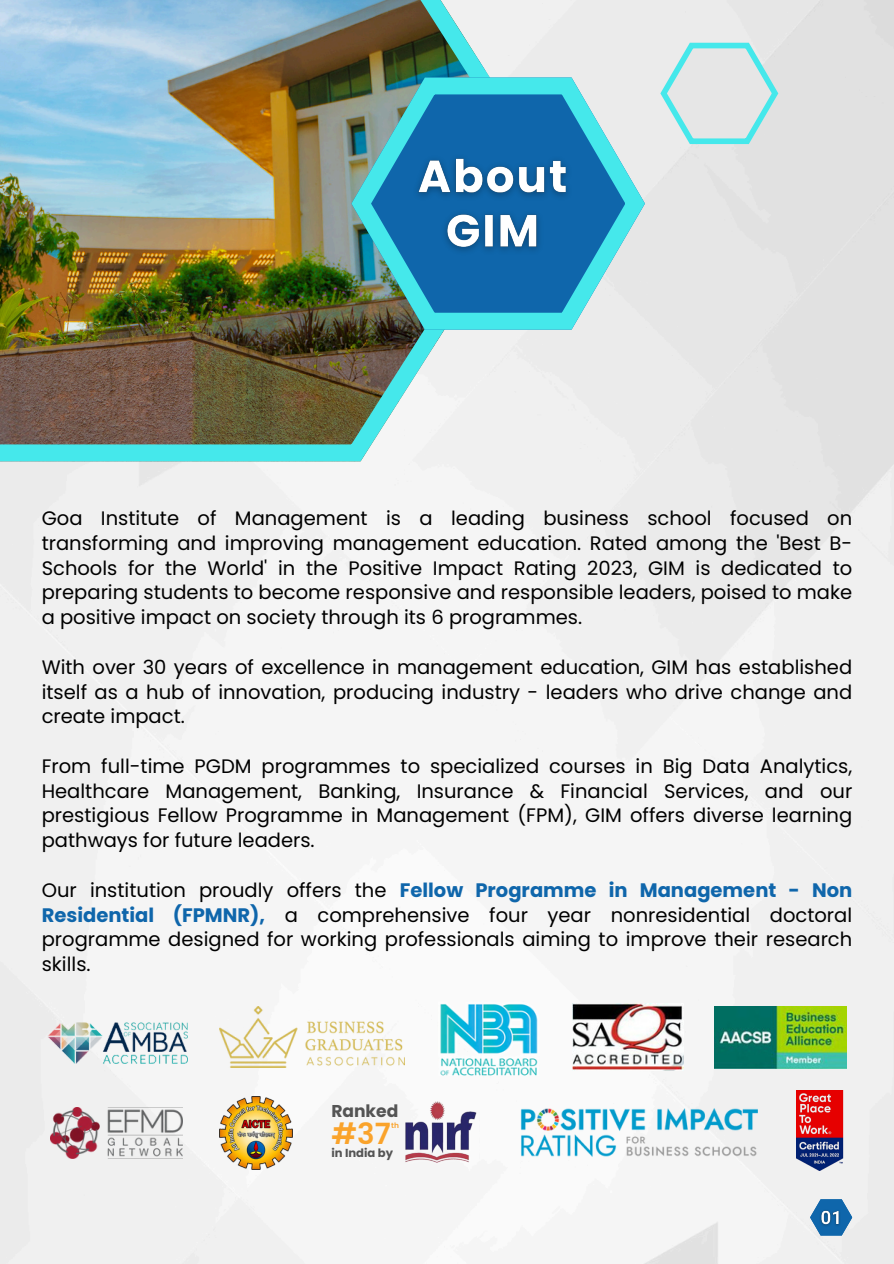
<style>
.page{position:relative;width:894px;height:1264px;background:#fff}
.page>*{position:absolute;margin:0;border:0;box-sizing:border-box;transform-origin:0 0}
.t1{font:600 29.25px "Poppins";color:#faa32b}
.t2{font:19.5px/24.8px "Poppins";color:#000;text-align:justify}
.t3{font:700 17.1px "Poppins";color:#545454}
.t4{font:700 11.55px "Poppins";color:#545454}
.t5{font:600 7.5px "Poppins";color:#faa32b}
.s1{font-weight:700;color:#0f66ab}
</style>
<div class="page">
<img style="left:0;top:0;width:893px;height:1263px">
<img style="left:0;top:0;width:547px;height:461px">
<svg style="left:351px;top:77px;width:293px;height:252px;background:#51a1bb"></svg>
<svg style="left:809px;top:1199px;width:43px;height:36px"></svg>
<svg style="left:660px;top:43px;width:118px;height:101px;background:#cde6e7"></svg>
<img style="left:436px;top:998px;width:105px;height:77px">
<img style="left:45px;top:1016px;width:143px;height:55px">
<img style="left:219px;top:1006px;width:185px;height:61px">
<img style="left:572px;top:1003px;width:111px;height:67px">
<img style="left:714px;top:1006px;width:132px;height:62px">
<img style="left:50px;top:1107px;width:132px;height:51px">
<img style="left:219px;top:1096px;width:74px;height:73px">
<img style="left:519px;top:1105px;width:238px;height:60px">
<img style="left:405px;top:1101px;width:76px;height:64px">
<img style="left:796px;top:1090px;width:47px;height:80px">
<img style="left:405px;top:144px;width:177px;height:118px">
<img style="left:814px;top:1205px;width:31px;height:25px">
<p class="t2" style="left:42px;top:506px;width:811px">Goa Institute of Management is a leading business school focused on transforming and improving management education. Rated among the 'Best B-Schools for the World' in the Positive Impact Rating 2023, GIM is dedicated to preparing students to become responsive and responsible leaders, poised to make a positive impact on society through its 6 programmes.</p>
<p class="t2" style="left:42px;top:654px;width:811px">With over 30 years of excellence in management education, GIM has established itself as a hub of innovation, producing industry - leaders who drive change and create impact.</p>
<p class="t2" style="left:42px;top:753px;width:811px">From full-time PGDM programmes to specialized courses in Big Data Analytics, Healthcare Management, Banking, Insurance &amp; Financial Services, and our prestigious Fellow Programme in Management (FPM), GIM offers diverse learning pathways for future leaders.</p>
<p class="t2" style="left:42px;top:877px;width:811px">Our institution proudly offers the <span class="s1">Fellow Programme in Management - Non Residential (FPMNR),</span> a comprehensive four year nonresidential doctoral programme designed for working professionals aiming to improve their research skills.</p>
<h3 class="t3" style="left:331px;top:1098px;width:69px">Ranked</h3>
<h3 class="t1" style="left:331px;top:1113px;width:61px">#37</h3>
<h3 class="t4" style="left:331px;top:1145px;width:63px">in India by</h3>
<h3 class="t5" style="left:391px;top:1120px;width:9px">th</h3>
</div>
